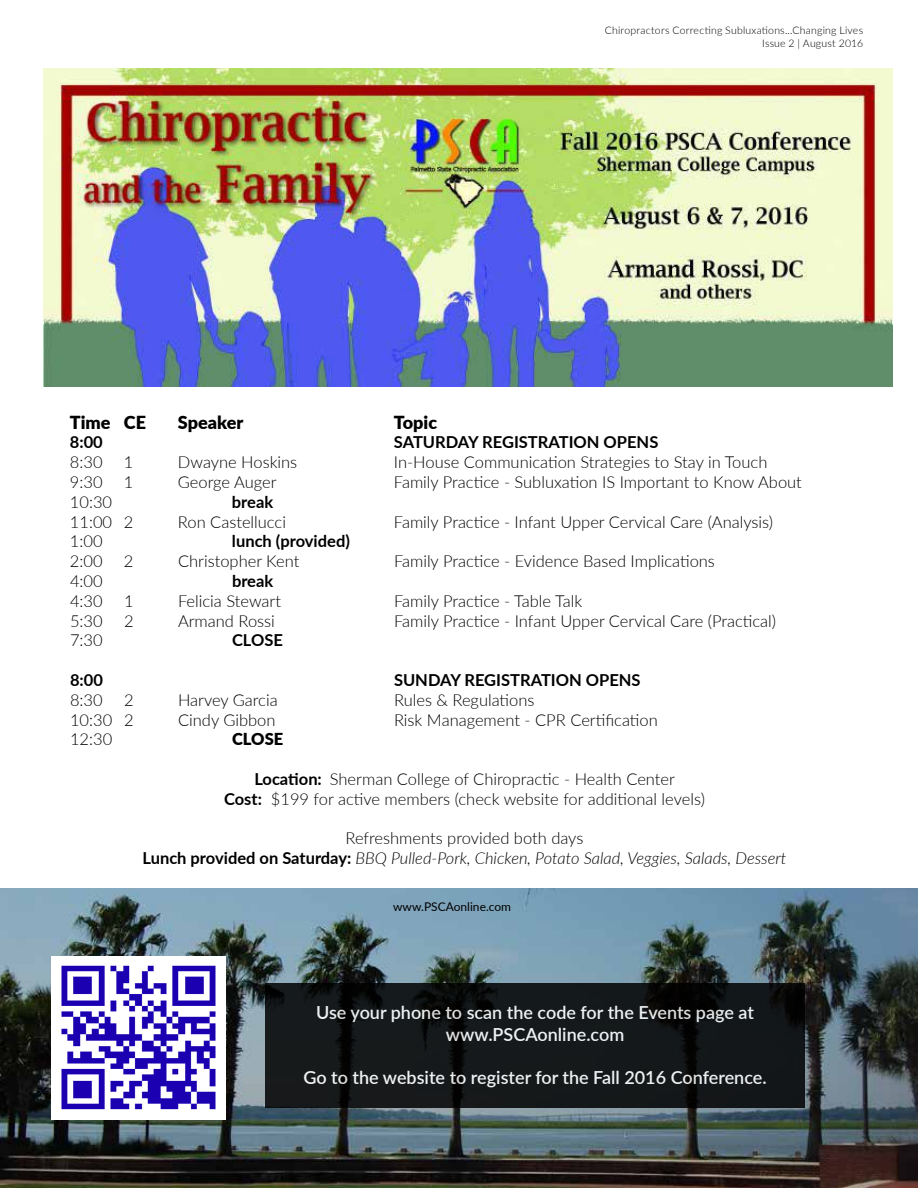
<style>
.page{position:relative;width:918px;height:1188px;background:#fff}
.page>*{position:absolute;margin:0;border:0;box-sizing:border-box;transform-origin:0 0}
.t1{font:600 18px/21.6px "Lato";color:#fff;text-align:center}
.t2{font:900 18px "Lato";color:#000}
.t3{font:300 16.5px/19.8px "Lato";color:#000;text-align:center}
.t4{font:italic 300 16.5px/19.8px "Lato";color:#000;text-align:center}
.t5{font:700 16.5px "Lato";color:#000}
.t6{font:900 16.5px "Lato";color:#000}
.t7{font:12px "Lato";color:#000}
.t8{font:300 10.5px/12.6px "Lato";letter-spacing:.02em;color:#000;text-align:right}
.s1{font-weight:700}
.s2{font-style:normal}
.s3{font-weight:700;font-style:normal}
</style>
<div class="page">
<img style="left:0;top:888px;width:918px;height:300px">
<img style="left:44px;top:69px;width:848px;height:318px">
<svg style="left:266px;top:983px;width:539px;height:125px;background:#121516"></svg>
<img style="left:51px;top:957px;width:175px;height:163px">
<p class="t8" style="left:605px;top:24px;width:260px">Chiropractors Correcting Subluxations...Changing Lives<br>Issue 2 | August 2016</p>
<p class="t2" style="left:70px;top:409px;width:78px">Time CE</p>
<p class="t2" style="left:178px;top:409px;width:67px">Speaker</p>
<p class="t2" style="left:394px;top:409px;width:45px">Topic</p>
<p class="t5" style="left:70px;top:430px;width:34px">8:00</p>
<p class="t5" style="left:394px;top:430px;width:266px">SATURDAY REGISTRATION OPENS</p>
<p class="t3" style="left:70px;top:452px;width:34px">8:30</p>
<p class="t3" style="left:124px;top:452px;width:11px">1</p>
<p class="t3" style="left:178px;top:452px;width:121px">Dwayne Hoskins</p>
<p class="t3" style="left:394px;top:452px;width:375px">In-House Communication Strategies to Stay in Touch</p>
<p class="t3" style="left:70px;top:472px;width:34px">9:30</p>
<p class="t3" style="left:124px;top:472px;width:11px">1</p>
<p class="t3" style="left:178px;top:472px;width:100px">George Auger</p>
<p class="t3" style="left:394px;top:472px;width:409px">Family Practice - Subluxation IS Important to Know About</p>
<p class="t3" style="left:70px;top:491px;width:44px">10:30</p>
<p class="t5" style="left:232px;top:490px;width:43px">break</p>
<p class="t3" style="left:70px;top:511px;width:65px">11:00 2</p>
<p class="t3" style="left:178px;top:511px;width:110px">Ron Castellucci</p>
<p class="t3" style="left:394px;top:511px;width:381px">Family Practice - Infant Upper Cervical Care (Analysis)</p>
<p class="t3" style="left:70px;top:531px;width:34px">1:00</p>
<p class="t5" style="left:232px;top:529px;width:119px">lunch (provided)</p>
<p class="t3" style="left:70px;top:551px;width:34px">2:00</p>
<p class="t3" style="left:124px;top:551px;width:11px">2</p>
<p class="t3" style="left:178px;top:551px;width:123px">Christopher Kent</p>
<p class="t3" style="left:394px;top:551px;width:322px">Family Practice - Evidence Based Implications</p>
<p class="t3" style="left:70px;top:571px;width:34px">4:00</p>
<p class="t5" style="left:232px;top:569px;width:43px">break</p>
<p class="t3" style="left:70px;top:590px;width:34px">4:30</p>
<p class="t3" style="left:124px;top:590px;width:11px">1</p>
<p class="t3" style="left:178px;top:590px;width:105px">Felicia Stewart</p>
<p class="t3" style="left:394px;top:590px;width:190px">Family Practice - Table Talk</p>
<p class="t3" style="left:70px;top:610px;width:34px">5:30</p>
<p class="t3" style="left:124px;top:610px;width:11px">2</p>
<p class="t3" style="left:178px;top:610px;width:98px">Armand Rossi</p>
<p class="t3" style="left:394px;top:610px;width:384px">Family Practice - Infant Upper Cervical Care (Practical)</p>
<p class="t3" style="left:70px;top:630px;width:34px">7:30</p>
<p class="t5" style="left:232px;top:628px;width:52px">CLOSE</p>
<p class="t5" style="left:70px;top:668px;width:34px">8:00</p>
<p class="t5" style="left:394px;top:668px;width:248px">SUNDAY REGISTRATION OPENS</p>
<p class="t3" style="left:70px;top:689px;width:34px">8:30</p>
<p class="t3" style="left:124px;top:689px;width:11px">2</p>
<p class="t3" style="left:178px;top:689px;width:101px">Harvey Garcia</p>
<p class="t3" style="left:394px;top:689px;width:142px">Rules &amp; Regulations</p>
<p class="t3" style="left:70px;top:709px;width:65px">10:30 2</p>
<p class="t3" style="left:178px;top:709px;width:99px">Cindy Gibbon</p>
<p class="t3" style="left:394px;top:709px;width:265px">Risk Management - CPR Certification</p>
<p class="t3" style="left:70px;top:729px;width:44px">12:30</p>
<p class="t6" style="left:232px;top:727px;width:53px">CLOSE</p>
<p class="t3" style="left:224px;top:769px;width:482px"><span class="s1">Location:</span> Sherman College of Chiropractic - Health Center<br><span class="s1">Cost:</span> $199 for active members (check website for additional levels)</p>
<p class="t4" style="left:143px;top:828px;width:645px"><span class="s2">Refreshments provided both days<br></span><span class="s3">Lunch provided on Saturday:</span> BBQ Pulled-Pork, Chicken, Potato Salad, Veggies, Salads, Dessert</p>
<p class="t7" style="left:393px;top:898px;width:119px">www.PSCAonline.com</p>
<p class="t1" style="left:316px;top:1001px;width:439px">Use your phone to scan the code for the Events page at www.PSCAonline.com</p>
<p class="t1" style="left:304px;top:1066px;width:465px">Go to the website to register for the Fall 2016 Conference.</p>
</div>
